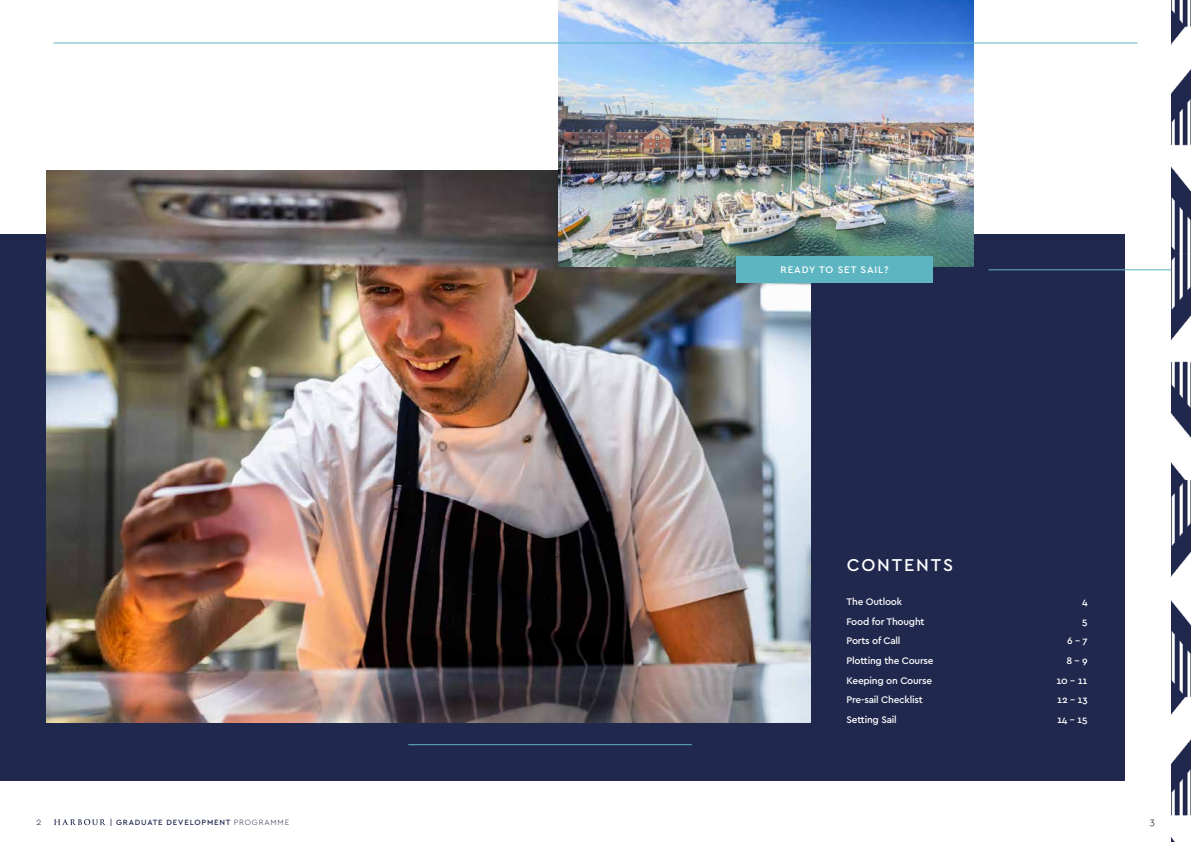
<style>
.page{position:relative;width:1191px;height:842px;background:#fff}
.page>*{position:absolute;margin:0;border:0;box-sizing:border-box;transform-origin:0 0}
.t1{font:500 18px "Cera";letter-spacing:.1em;color:#fff}
.t2{font:500 10px "Cera";letter-spacing:-.02em;color:#fff}
.t3{font:500 10px "Cera";letter-spacing:.09em;color:#fff}
.t4{font:300 10px "Cera";color:#21284e}
.t5{font:300 10px "Cera";color:#000}
.t6{font:500 8px "Cera";letter-spacing:.1em;color:#21284e}
.s1{font-weight:300}
</style>
<div class="page">
<svg style="left:54px;top:819px;width:52px;height:6px"></svg>
<div style="left:0;top:234px;width:1124px;height:547px;background:#21284e"></div>
<img style="left:47px;top:170px;width:763px;height:553px">
<hr style="left:988px;top:270px;width:203px;height:1px;background:#5db5c2">
<hr style="left:408px;top:744px;width:284px;height:1px;background:#5db5c2">
<img style="left:558px;top:0;width:415px;height:266px">
<hr style="left:54px;top:43px;width:1083px;height:1px;background:#5db5c2">
<img style="left:1170px;top:0;width:21px;height:842px">
<div style="left:736px;top:256px;width:197px;height:27px;background:#5db5c2"></div>
<p class="t3" style="left:780px;top:263px;width:110px">READY TO SET SAIL?</p>
<h1 class="t1" style="left:846px;top:553px;width:108px">CONTENTS</h1>
<p class="t2" style="left:846px;top:595px;width:57px">The Outlook</p>
<p class="t2" style="left:1082px;top:595px;width:7px">4</p>
<p class="t2" style="left:846px;top:614px;width:80px">Food for Thought</p>
<p class="t2" style="left:1082px;top:614px;width:7px">5</p>
<p class="t2" style="left:846px;top:634px;width:55px">Ports of Call</p>
<p class="t2" style="left:1067px;top:634px;width:22px">6 - 7</p>
<p class="t2" style="left:846px;top:654px;width:89px">Plotting the Course</p>
<p class="t2" style="left:1066px;top:654px;width:23px">8 - 9</p>
<p class="t2" style="left:846px;top:673px;width:87px">Keeping on Course</p>
<p class="t2" style="left:1056px;top:673px;width:33px">10 - 11</p>
<p class="t2" style="left:846px;top:693px;width:78px">Pre-sail Checklist</p>
<p class="t2" style="left:1057px;top:693px;width:32px">12 - 13</p>
<p class="t2" style="left:846px;top:713px;width:52px">Setting Sail</p>
<p class="t2" style="left:1057px;top:713px;width:32px">14 - 15</p>
<p class="t4" style="left:36px;top:815px;width:7px">2</p>
<p class="t6" style="left:110px;top:817px;width:181px">| GRADUATE DEVELOPMENT <span class="s1">PROGRAMME</span></p>
<p class="t5" style="left:1149px;top:815px;width:7px">3</p>
</div>
